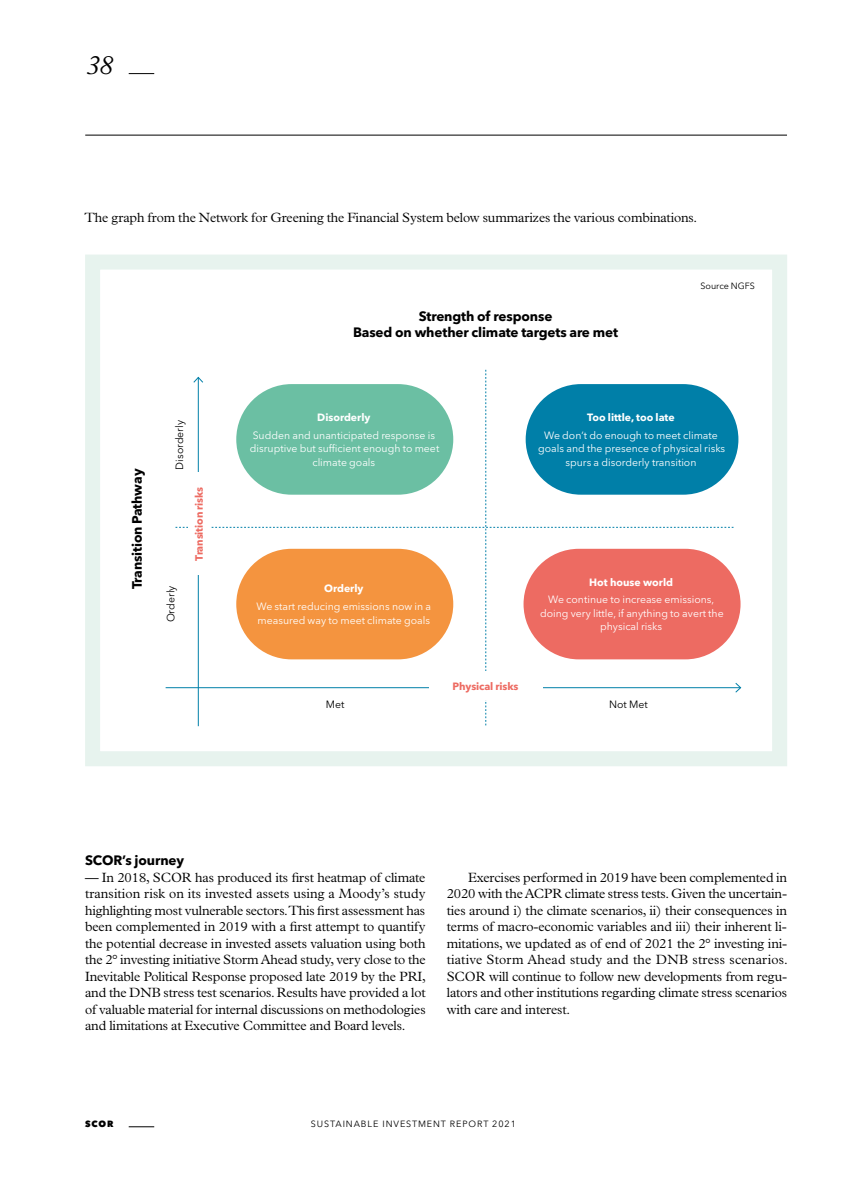
<style>
.page{position:relative;width:851px;height:1191px;background:#fff}
.page>*{position:absolute;margin:0;border:0;box-sizing:border-box;transform-origin:0 0}
.t1{font:italic 300 27px "Plantin Std";color:#000}
.t2{font:300 13.5px/16.5px "Plantin Std";letter-spacing:-.01em;color:#000;text-align:justify}
.t3{font:700 13.5px/16.5px "Avenir Next LT Pro";letter-spacing:-.01em;color:#000;text-align:center}
.t4{font:10.5px/13.5px "Avenir Next LT Pro";color:#fff;text-align:center}
.t5{font:700 10.5px "Avenir Next LT Pro";color:#fff}
.t6{font:700 10.5px "Avenir Next LT Pro";letter-spacing:-.01em;color:#ed6b62}
.t7{font:10.5px "Avenir Next LT Pro";color:#000}
.t8{font:9px "Avenir Next LT Pro";letter-spacing:.1em;color:#000}
.t9{font:9px "Avenir Next LT Pro";color:#000}
.t10{font:800 9px "Avenir Next LT Pro";color:#000}
</style>
<div class="page">
<svg style="left:129px;top:73px;width:25px;height:1px"></svg>
<svg style="left:129px;top:1126px;width:25px;height:1px"></svg>
<hr style="left:198px;top:377px;width:1px;height:349px;background:#007fa8">
<hr style="left:166px;top:687px;width:574px;height:1px;background:#007fa8">
<svg style="left:175px;top:370px;width:566px;height:355px"></svg>
<div style="left:429px;top:671px;width:113px;height:29px;background:#fff"></div>
<div style="left:188px;top:472px;width:22px;height:103px;background:#fff"></div>
<div style="left:236px;top:549px;width:217px;height:110px;background:#f4943f;border-radius:55px"></div>
<div style="left:523px;top:549px;width:217px;height:110px;background:#ed6b62;border-radius:55px"></div>
<div style="left:236px;top:384px;width:217px;height:111px;background:#6bbfa3;border-radius:55px"></div>
<div style="left:525px;top:384px;width:213px;height:111px;background:#007fa8;border-radius:55px"></div>
<div style="left:85px;top:254px;width:702px;height:512px;border:15px solid #e7f3ee"></div>
<hr style="left:85px;top:135px;width:701px;height:1px;background:#000">
<h1 class="t1" style="left:85px;top:50px;width:29px">38</h1>
<p class="t2" style="left:85px;top:209px;width:614px">The graph from the Network for Greening the Financial System below summarizes the various combinations.</p>
<p class="t3" style="left:129px;top:589px;width:122px;rotate:-90deg">Transition Pathway</p>
<p class="t7" style="left:173px;top:469px;width:51px;rotate:-90deg">Disorderly</p>
<p class="t6" style="left:193px;top:560px;width:75px;rotate:-90deg">Transition risks</p>
<p class="t7" style="left:165px;top:622px;width:38px;rotate:-90deg">Orderly</p>
<p class="t3" style="left:353px;top:307px;width:266px">Strength of response<br>Based on whether climate targets are met</p>
<p class="t9" style="left:700px;top:280px;width:56px">Source NGFS</p>
<p class="t5" style="left:317px;top:411px;width:55px">Disorderly</p>
<p class="t4" style="left:250px;top:428px;width:191px">Sudden and unanticipated response is disruptive but sufficient enough to meet climate goals</p>
<p class="t5" style="left:587px;top:411px;width:89px">Too little, too late</p>
<p class="t4" style="left:538px;top:428px;width:188px">We don’t do enough to meet climate goals and the presence of physical risks spurs a disorderly transition</p>
<p class="t5" style="left:324px;top:582px;width:41px">Orderly</p>
<p class="t4" style="left:256px;top:600px;width:176px;text-align:left">We start reducing emissions now in a measured way to meet climate goals</p>
<p class="t6" style="left:452px;top:679px;width:67px">Physical risks</p>
<p class="t5" style="left:589px;top:575px;width:85px">Hot house world</p>
<p class="t4" style="left:540px;top:593px;width:185px">We continue to increase emissions, doing very little, if anything to avert the physical risks</p>
<p class="t7" style="left:326px;top:698px;width:20px">Met</p>
<p class="t7" style="left:609px;top:698px;width:40px">Not Met</p>
<p class="t3" style="left:85px;top:852px;width:100px">SCOR’s journey</p>
<p class="t2" style="left:85px;top:869px;width:342px">— In 2018, SCOR has produced its first heatmap of climate transition risk on its invested assets using a Moody’s study highlighting most vulnerable sectors. This first assessment has been complemented in 2019 with a first attempt to quantify the potential decrease in invested assets valuation using both the 2° investing initiative Storm Ahead study, very close to the Inevitable Political Response proposed late 2019 by the PRI, and the DNB stress test scenarios. Results have provided a lot of valuable material for internal discussions on methodologies and limitations at Executive Committee and Board levels.</p>
<p class="t2" style="left:446px;top:869px;width:342px;text-indent:21px">Exercises performed in 2019 have been complemented in 2020 with the ACPR climate stress tests. Given the uncertain&shy;ties around i) the climate scenarios, ii) their consequences in terms of macro-economic variables and iii) their inherent li&shy;mitations, we updated as of end of 2021 the 2° investing ini&shy;tiative Storm Ahead study and the DNB stress scenarios.<br>SCOR will continue to follow new developments from regu&shy;lators and other institutions regarding climate stress scenarios with care and interest.</p>
<p class="t10" style="left:85px;top:1118px;width:30px">SCOR</p>
<p class="t8" style="left:311px;top:1118px;width:206px">SUSTAINABLE INVESTMENT REPORT 2021</p>
</div>
